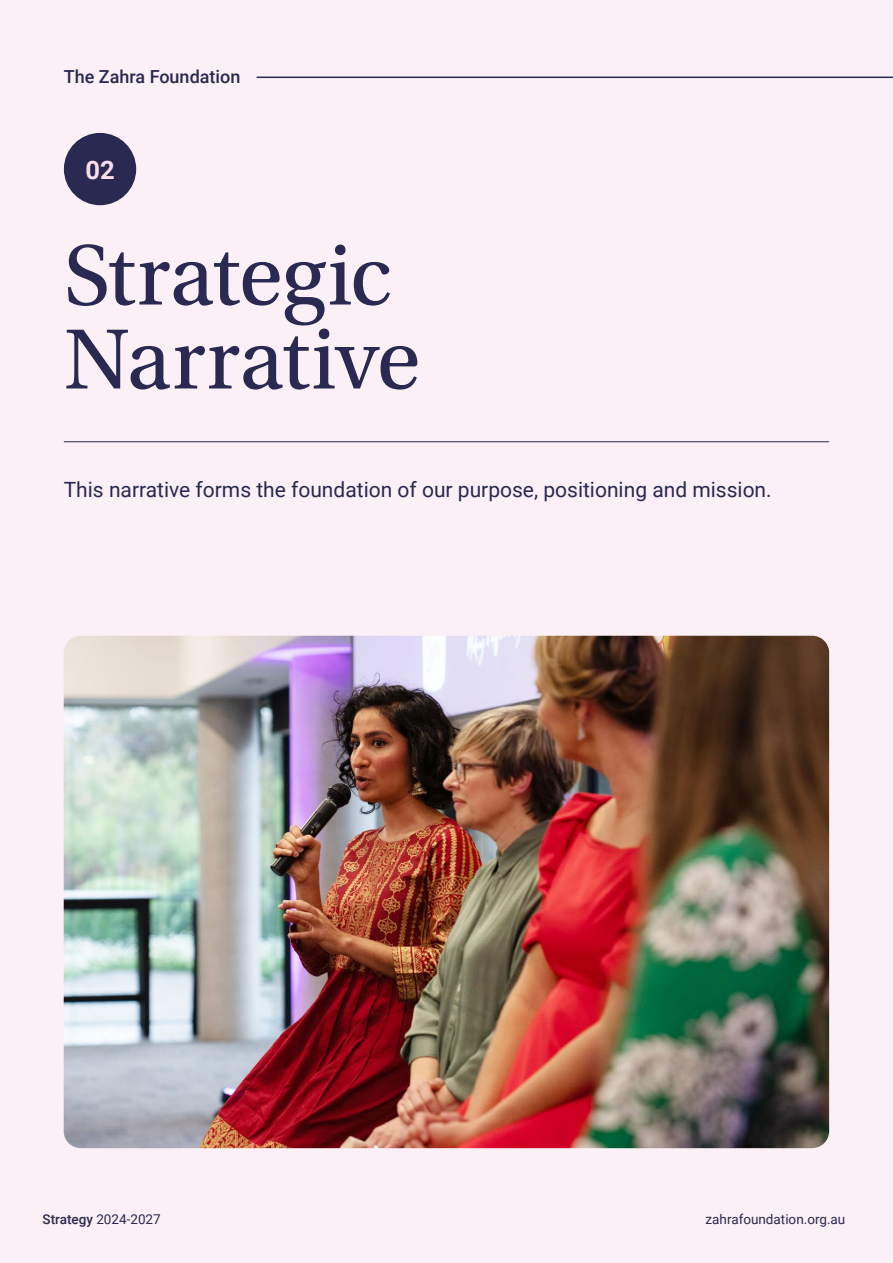
<style>
.page{position:relative;width:893px;height:1263px;background:#fbf0f5}
.page>*{position:absolute;margin:0;border:0;box-sizing:border-box;transform-origin:0 0}
.t1{font:90px/84px "Utopia Std";letter-spacing:-.01em;color:#292951}
.t2{font:700 25.5px "Roboto";color:#fbdeeb}
.t3{font:21px "Roboto";color:#292951}
.t4{font:500 18px "Roboto";color:#292951}
.t5{font:13.5px "Roboto";color:#292951}
.s1{font-weight:500}
</style>
<div class="page">
<div style="left:64px;top:133px;width:72px;height:72px;background:#292951;border-radius:50%"></div>
<hr style="left:64px;top:441px;width:765px;height:1px;background:#292951">
<img style="left:64px;top:636px;width:765px;height:512px">
<hr style="left:257px;top:77px;width:636px;height:1px;background:#292951">
<p class="t4" style="left:64px;top:64px;width:178px">The Zahra Foundation</p>
<p class="t2" style="left:85px;top:152px;width:31px">02</p>
<h1 class="t1" style="left:64px;top:235px;width:358px">Strategic<br>Narrative</h1>
<p class="t3" style="left:64px;top:475px;width:709px">This narrative forms the foundation of our purpose, positioning and mission.</p>
<p class="t5" style="left:43px;top:1210px;width:120px"><span class="s1">Strategy</span> 2024-2027</p>
<p class="t5" style="left:706px;top:1210px;width:141px">zahrafoundation.org.au</p>
</div>
